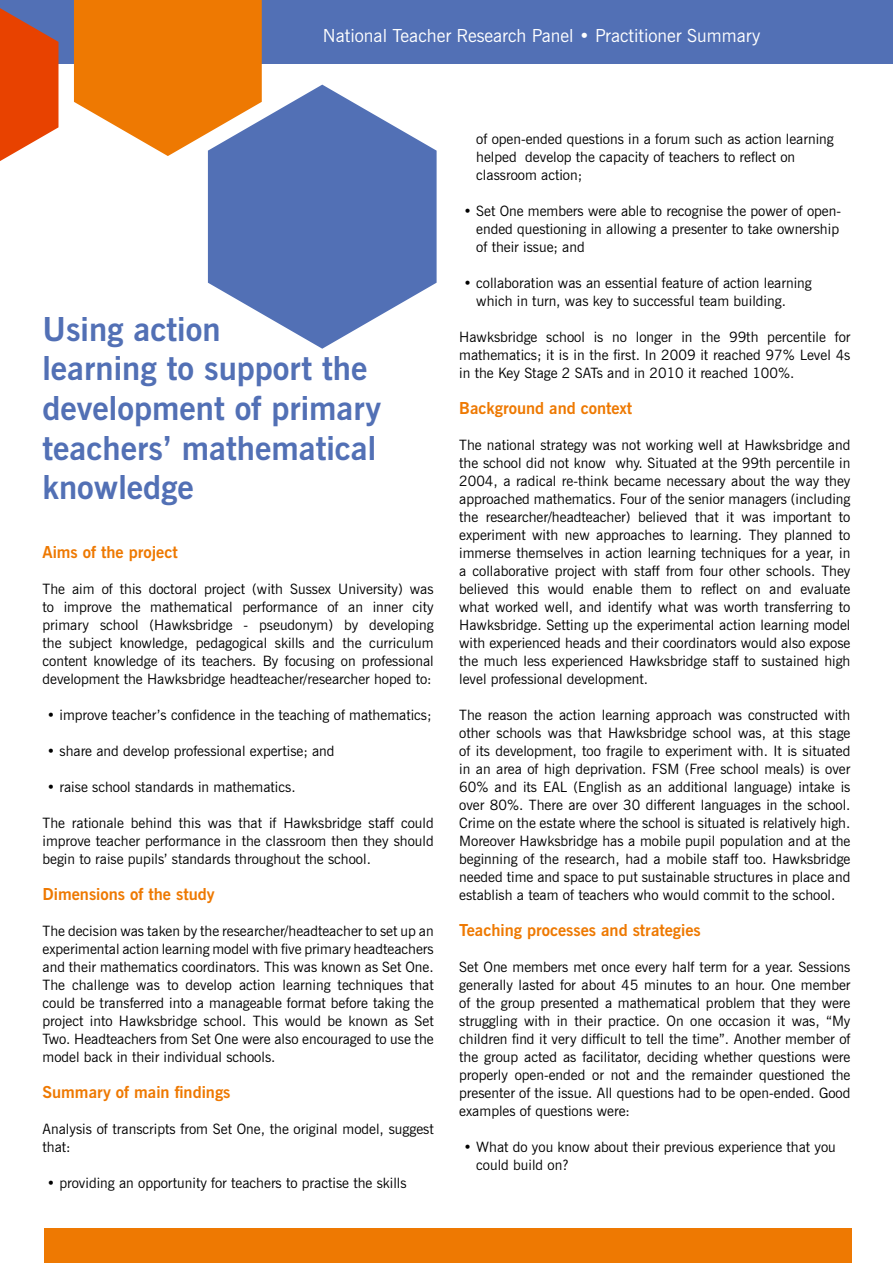
<style>
.page{position:relative;width:893px;height:1263px;background:#fff}
.page>*{position:absolute;margin:0;border:0;box-sizing:border-box;transform-origin:0 0}
.t1{font:700 33px/39.6px "News Gothic BT";color:#5270b5}
.t2{font:18px "News Gothic BT";color:#fff}
.t3{font:700 16.5px "News Gothic BT";color:#ee7902}
.t4{font:14.25px/18px "News Gothic BT";color:#000;text-align:justify}
</style>
<div class="page">
<div style="left:0;top:0;width:893px;height:64px;background:#5270b5"></div>
<svg style="left:208px;top:85px;width:229px;height:264px;fill:#5270b5"></svg>
<svg style="left:74px;top:0;width:188px;height:156px;background:#ea8a2b"></svg>
<svg style="left:0;top:8px;width:59px;height:153px"></svg>
<div style="left:44px;top:1229px;width:808px;height:34px;background:#ee7902"></div>
<p class="t2" style="left:323px;top:25px;width:439px">National Teacher Research Panel • Practitioner Summary</p>
<h1 class="t1" style="left:43px;top:309px;width:340px">Using action<br>learning to support the development of primary teachers’ mathematical knowledge</h1>
<p class="t3" style="left:43px;top:542px;width:137px">Aims of the project</p>
<p class="t4" style="left:43px;top:580px;width:393px">The aim of this doctoral project (with Sussex University) was to improve the mathematical performance of an inner city primary school (Hawksbridge - pseudonym) by developing the subject knowledge, pedagogical skills and the curriculum content knowledge of its teachers. By focusing on professional development the Hawksbridge headteacher/researcher hoped to:</p>
<p class="t4" style="left:47px;top:706px;width:386px">• improve teacher’s confidence in the teaching of mathematics;</p>
<p class="t4" style="left:47px;top:742px;width:289px">• share and develop professional expertise; and</p>
<p class="t4" style="left:47px;top:778px;width:250px">• raise school standards in mathematics.</p>
<p class="t4" style="left:43px;top:814px;width:393px">The rationale behind this was that if Hawksbridge staff could improve teacher performance in the classroom then they should begin to raise pupils’ standards throughout the school.</p>
<p class="t3" style="left:43px;top:884px;width:174px">Dimensions of the study</p>
<p class="t4" style="left:43px;top:922px;width:393px">The decision was taken by the researcher/headteacher to set up an experimental action learning model with five primary headteachers and their mathematics coordinators. This was known as Set One.<br>The challenge was to develop action learning techniques that could be transferred into a manageable format before taking the project into Hawksbridge school. This would be known as Set Two. Headteachers from Set One were also encouraged to use the model back in their individual schools.</p>
<p class="t3" style="left:43px;top:1082px;width:189px">Summary of main findings</p>
<p class="t4" style="left:43px;top:1120px;width:393px">Analysis of transcripts from Set One, the original model, suggest that:</p>
<p class="t4" style="left:47px;top:1174px;width:361px">• providing an opportunity for teachers to practise the skills</p>
<p class="t4" style="left:476px;top:130px;width:359px;text-align:left">of open-ended questions in a forum such as action learning helped develop the capacity of teachers to reflect on classroom action;</p>
<p class="t4" style="left:476px;top:202px;width:366px;text-align:left;text-indent:-13px">• Set One members were able to recognise the power of open&shy;ended questioning in allowing a presenter to take ownership of their issue; and</p>
<p class="t4" style="left:476px;top:274px;width:337px;text-indent:-13px">• collaboration was an essential feature of action learning which in turn, was key to successful team building.</p>
<p class="t4" style="left:459px;top:328px;width:393px">Hawksbridge school is no longer in the 99th percentile for mathematics; it is in the first. In 2009 it reached 97% Level 4s in the Key Stage 2 SATs and in 2010 it reached 100%.</p>
<p class="t3" style="left:459px;top:398px;width:175px">Background and context</p>
<p class="t4" style="left:459px;top:436px;width:393px">The national strategy was not working well at Hawksbridge and the school did not know why. Situated at the 99th percentile in 2004, a radical re-think became necessary about the way they approached mathematics. Four of the senior managers (including the researcher/headteacher) believed that it was important to experiment with new approaches to learning. They planned to immerse themselves in action learning techniques for a year, in a collaborative project with staff from four other schools. They believed this would enable them to reflect on and evaluate what worked well, and identify what was worth transferring to Hawksbridge. Setting up the experimental action learning model with experienced heads and their coordinators would also expose the much less experienced Hawksbridge staff to sustained high level professional development.</p>
<p class="t4" style="left:459px;top:706px;width:393px">The reason the action learning approach was constructed with other schools was that Hawksbridge school was, at this stage of its development, too fragile to experiment with. It is situated in an area of high deprivation. FSM (Free school meals) is over 60% and its EAL (English as an additional language) intake is over 80%. There are over 30 different languages in the school.<br>Crime on the estate where the school is situated is relatively high.<br>Moreover Hawksbridge has a mobile pupil population and at the beginning of the research, had a mobile staff too. Hawksbridge needed time and space to put sustainable structures in place and establish a team of teachers who would commit to the school.</p>
<p class="t3" style="left:459px;top:920px;width:243px">Teaching processes and strategies</p>
<p class="t4" style="left:459px;top:958px;width:393px">Set One members met once every half term for a year. Sessions generally lasted for about 45 minutes to an hour. One member of the group presented a mathematical problem that they were struggling with in their practice. On one occasion it was, “My children find it very difficult to tell the time”. Another member of the group acted as facilitator, deciding whether questions were properly open-ended or not and the remainder questioned the presenter of the issue. All questions had to be open-ended. Good examples of questions were:</p>
<p class="t4" style="left:476px;top:1138px;width:361px;text-indent:-13px">• What do you know about their previous experience that you could build on?</p>
</div>
